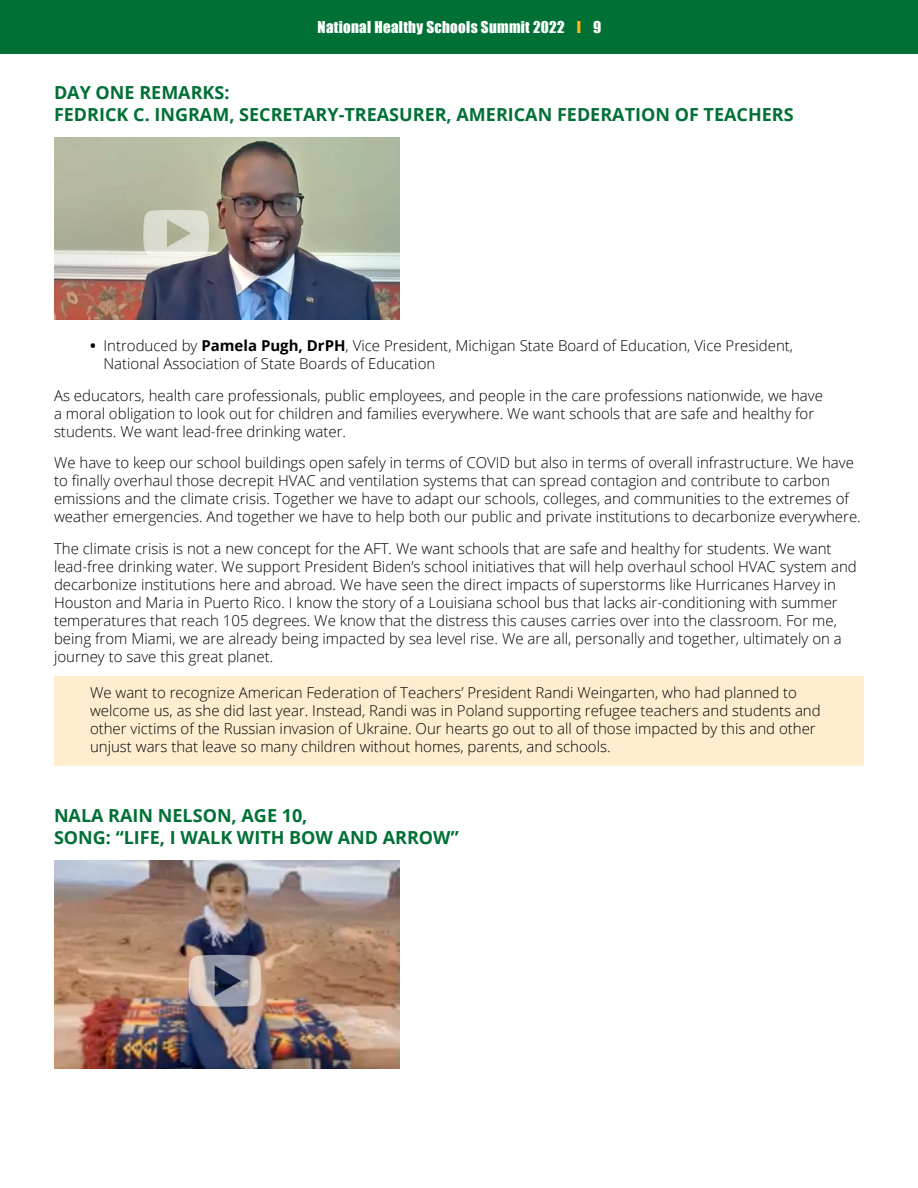
<style>
.page{position:relative;width:918px;height:1188px;background:#fff}
.page>*{position:absolute;margin:0;border:0;box-sizing:border-box;transform-origin:0 0}
.t1{font:700 18px/21.6px "Open Sans";color:#007035}
.t2{font:300 15px/18px "Open Sans";color:#000}
.t3{font:15px "Impact";letter-spacing:.02em;color:#fff}
.s1{color:#fdb717}
.s2{font-weight:700}
</style>
<div class="page">
<div style="left:0;top:0;width:918px;height:54px;background:#007035"></div>
<div style="left:54px;top:676px;width:810px;height:90px;background:#ffedcf"></div>
<img style="left:54px;top:137px;width:345px;height:183px">
<img style="left:54px;top:861px;width:345px;height:207px">
<p class="t3" style="left:318px;top:15px;width:285px">National Healthy Schools Summit 2022 <span class="s1">I</span> 9</p>
<p class="t1" style="left:54px;top:81px;width:741px">DAY ONE REMARKS:<br>FEDRICK C. INGRAM, SECRETARY-TREASURER, AMERICAN FEDERATION OF TEACHERS</p>
<p class="t2" style="left:103px;top:336px;width:691px;text-indent:-13px"><span class="s2">•</span> Introduced by <span class="s2">Pamela Pugh, DrPH</span>, Vice President, Michigan State Board of Education, Vice President,<br>National Association of State Boards of Education</p>
<p class="t2" style="left:54px;top:386px;width:770px">As educators, health care professionals, public employees, and people in the care professions nationwide, we have a moral obligation to look out for children and families everywhere. We want schools that are safe and healthy for students. We want lead-free drinking water.</p>
<p class="t2" style="left:54px;top:453px;width:808px">We have to keep our school buildings open safely in terms of COVID but also in terms of overall infrastructure. We have to finally overhaul those decrepit HVAC and ventilation systems that can spread contagion and contribute to carbon emissions and the climate crisis. Together we have to adapt our schools, colleges, and communities to the extremes of weather emergencies. And together we have to help both our public and private institutions to decarbonize everywhere.</p>
<p class="t2" style="left:54px;top:539px;width:804px">The climate crisis is not a new concept for the AFT. We want schools that are safe and healthy for students. We want lead-free drinking water. We support President Biden’s school initiatives that will help overhaul school HVAC system and decarbonize institutions here and abroad. We have seen the direct impacts of superstorms like Hurricanes Harvey in Houston and Maria in Puerto Rico. I know the story of a Louisiana school bus that lacks air-conditioning with summer temperatures that reach 105 degrees. We know that the distress this causes carries over into the classroom. For me, being from Miami, we are already being impacted by sea level rise. We are all, personally and together, ultimately on a journey to save this great planet.</p>
<p class="t2" style="left:90px;top:683px;width:732px">We want to recognize American Federation of Teachers’ President Randi Weingarten, who had planned to welcome us, as she did last year. Instead, Randi was in Poland supporting refugee teachers and students and other victims of the Russian invasion of Ukraine. Our hearts go out to all of those impacted by this and other unjust wars that leave so many children without homes, parents, and schools.</p>
<p class="t1" style="left:54px;top:804px;width:406px">NALA RAIN NELSON, AGE 10,<br>SONG: “LIFE, I WALK WITH BOW AND ARROW”</p>
</div>
